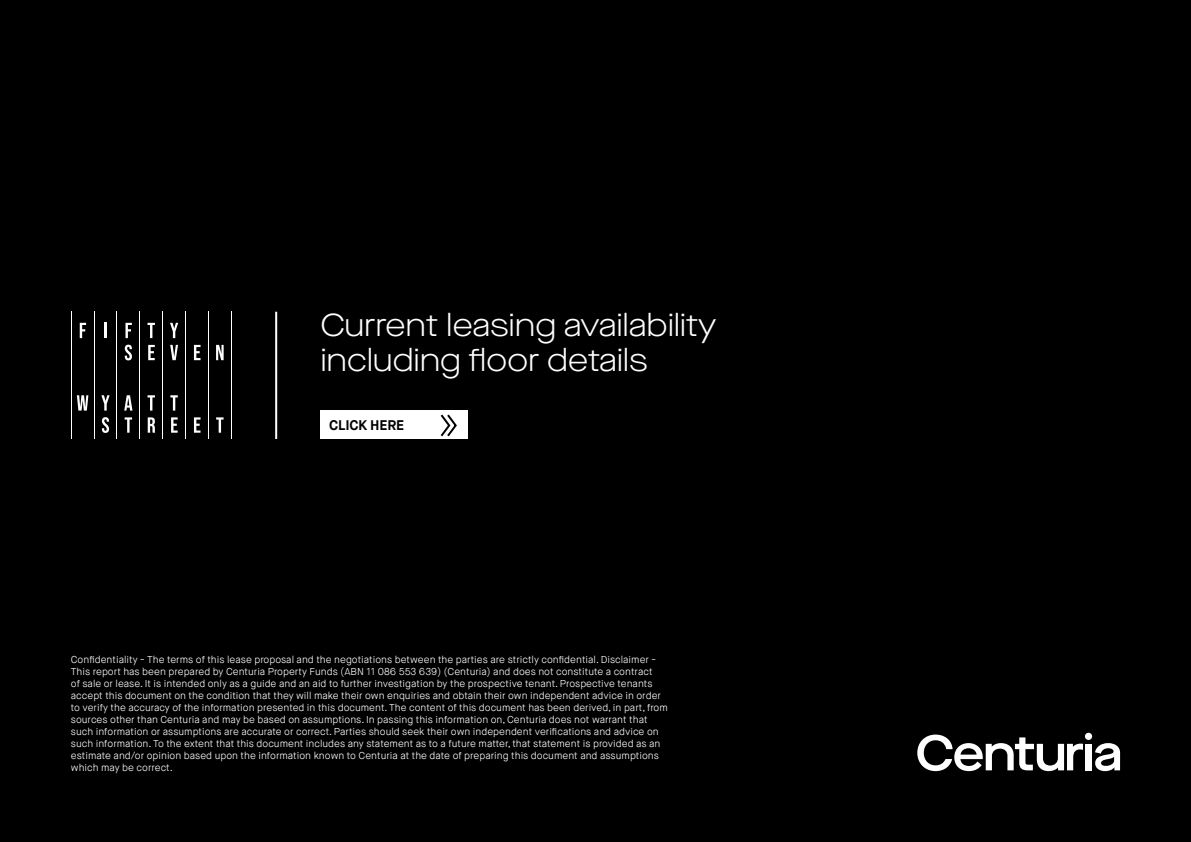
<style>
.page{position:relative;width:1191px;height:842px;background:#000}
.page>*{position:absolute;margin:0;border:0;box-sizing:border-box;transform-origin:0 0}
.t1{font:300 31.8px/34.8px "Maison Neue Extended";letter-spacing:-.01em;color:#fff}
.t2{font:700 14px "Maison Neue";letter-spacing:-.01em;color:#000}
.t3{font:300 10px/12px "Maison Neue";color:#fff}
</style>
<div class="page">
<div style="left:320px;top:410px;width:148px;height:29px;background:#fff"></div>
<svg style="left:440px;top:414px;width:17px;height:23px"></svg>
<hr style="left:275px;top:312px;width:2px;height:127px;background:#fff">
<svg style="left:77px;top:395px;width:11px;height:16px"></svg>
<svg style="left:102px;top:417px;width:7px;height:16px"></svg>
<svg style="left:101px;top:395px;width:9px;height:16px"></svg>
<svg style="left:124px;top:395px;width:8px;height:16px"></svg>
<svg style="left:147px;top:395px;width:8px;height:16px"></svg>
<svg style="left:125px;top:417px;width:7px;height:16px"></svg>
<svg style="left:148px;top:417px;width:7px;height:16px"></svg>
<svg style="left:171px;top:417px;width:7px;height:16px"></svg>
<svg style="left:194px;top:417px;width:6px;height:16px"></svg>
<svg style="left:216px;top:417px;width:7px;height:16px"></svg>
<svg style="left:125px;top:345px;width:7px;height:15px"></svg>
<svg style="left:148px;top:345px;width:7px;height:15px"></svg>
<svg style="left:170px;top:345px;width:8px;height:15px"></svg>
<svg style="left:194px;top:345px;width:6px;height:15px"></svg>
<svg style="left:216px;top:345px;width:8px;height:15px"></svg>
<svg style="left:80px;top:323px;width:6px;height:15px"></svg>
<hr style="left:104px;top:323px;width:3px;height:15px;background:#fff">
<svg style="left:125px;top:323px;width:7px;height:15px"></svg>
<svg style="left:147px;top:323px;width:8px;height:15px"></svg>
<svg style="left:170px;top:323px;width:8px;height:15px"></svg>
<svg style="left:170px;top:395px;width:8px;height:16px"></svg>
<hr style="left:71px;top:312px;width:1px;height:127px;background:#fff">
<hr style="left:94px;top:312px;width:1px;height:127px;background:#fff">
<hr style="left:117px;top:312px;width:1px;height:127px;background:#fff">
<hr style="left:139px;top:312px;width:1px;height:127px;background:#fff">
<hr style="left:162px;top:312px;width:1px;height:127px;background:#fff">
<hr style="left:185px;top:312px;width:1px;height:127px;background:#fff">
<hr style="left:208px;top:312px;width:1px;height:127px;background:#fff">
<hr style="left:231px;top:312px;width:1px;height:127px;background:#fff">
<div style="left:1085px;top:744px;width:6px;height:26px;background:#fff"></div>
<svg style="left:1095px;top:743px;width:25px;height:28px"></svg>
<div style="left:1085px;top:733px;width:7px;height:7px;background:#fff;border-radius:50%"></div>
<svg style="left:917px;top:734px;width:166px;height:37px"></svg>
<h1 class="t1" style="left:320px;top:310px;width:397px">Current leasing availability including floor details</h1>
<h2 class="t2" style="left:329px;top:417px;width:77px">CLICK HERE</h2>
<p class="t3" style="left:71px;top:654px;width:598px">Confidentiality - The terms of this lease proposal and the negotiations between the parties are strictly confidential. Disclaimer - This report has been prepared by Centuria Property Funds (ABN 11 086 553 639) (Centuria) and does not constitute a contract<br>of sale or lease. It is intended only as a guide and an aid to further investigation by the prospective tenant. Prospective tenants accept this document on the condition that they will make their own enquiries and obtain their own independent advice in order to verify the accuracy of the information presented in this document. The content of this document has been derived, in part, from sources other than Centuria and may be based on assumptions. In passing this information on, Centuria does not warrant that such information or assumptions are accurate or correct. Parties should seek their own independent verifications and advice on such information. To the extent that this document includes any statement as to a future matter, that statement is provided as an estimate and/or opinion based upon the information known to Centuria at the date of preparing this document and assumptions which may be correct.</p>
</div>
